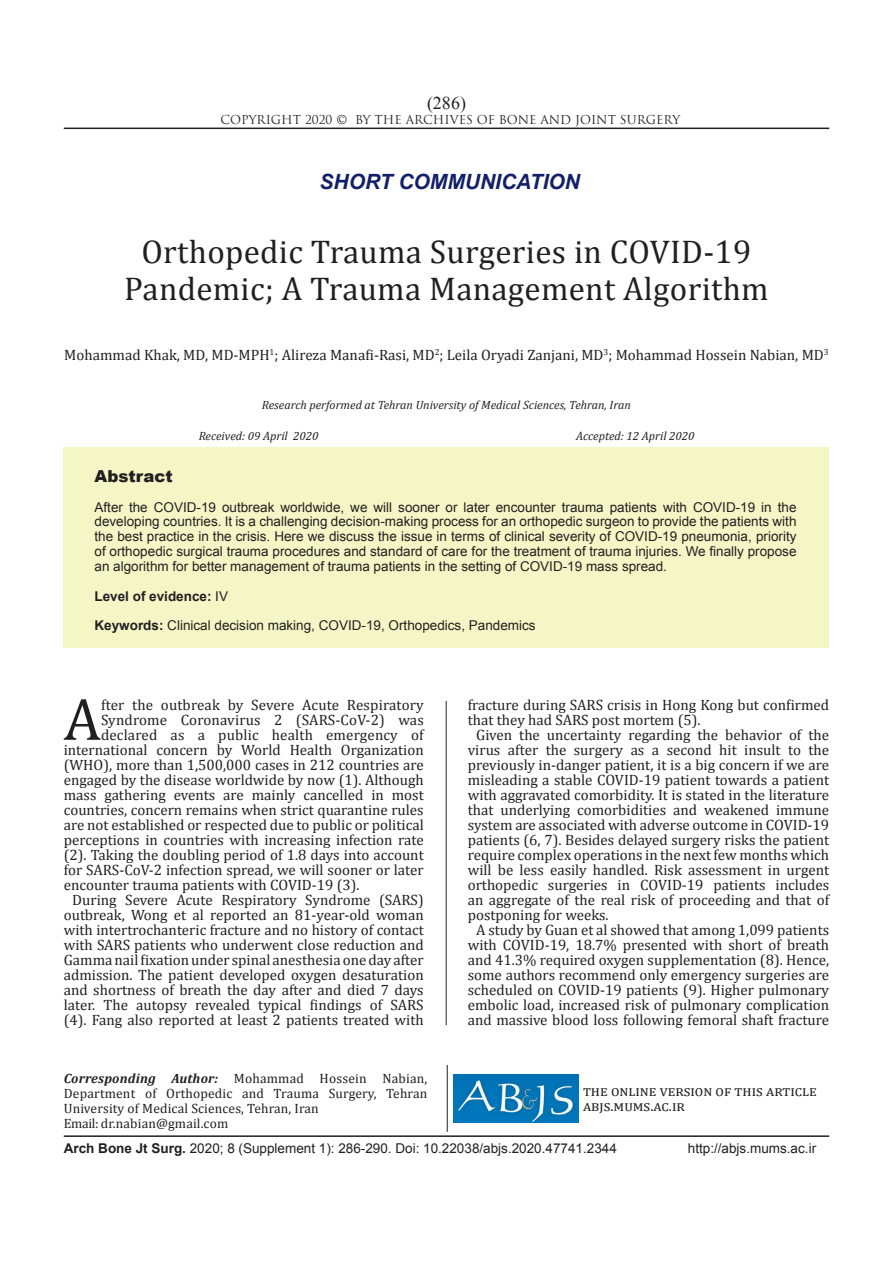
<style>
.page{position:relative;width:893px;height:1263px;background:#fff}
.page>*{position:absolute;margin:0;border:0;box-sizing:border-box;transform-origin:0 0}
.t1{font:60px "Cambria";color:#231f20}
.t2{font:33px/36.9px "Cambria";letter-spacing:.01em;color:#231f20;text-align:center}
.sartitr{font:italic 700 21px "Arial";color:#121f6a}
.t3{font:18px "Times New Roman";color:#231f20}
.CHEKIDEH{font:900 16.5px "Arial";color:#231f20}
.t4{font:15px/15px "Cambria";color:#231f20}
.CHEKIDEH-2{font:13.5px/14.9px "Arial";color:#231f20;text-align:justify}
.نویسنده_مسئول{font:13.5px/15px "Cambria";letter-spacing:.01em;color:#231f20;text-align:justify}
.CHEKIDEH-3{font:700 13.5px "Arial";color:#231f20}
.ریسرچ{font:italic 12px "Cambria";color:#231f20}
.t5{font:12px "Trajan Pro";color:#231f20}
.tarikh{font:italic 12px "Cambria";color:#231f20}
.s1{font-weight:400}
.s2{font-weight:700}
.s3{font-weight:700;font-style:italic}
</style>
<div class="page">
<hr style="left:64px;top:128px;width:765px;height:1px;background:#231f20">
<hr style="left:64px;top:1135px;width:765px;height:2px;background:#231f20">
<hr style="left:447px;top:1065px;width:1px;height:67px;background:#231f20">
<img style="left:454px;top:1075px;width:125px;height:47px">
<div style="left:64px;top:448px;width:765px;height:200px;background:#f5f6c6"></div>
<hr style="left:446px;top:701px;width:1px;height:324px;background:#231f20">
<p class="t3" style="left:427px;top:91px;width:40px">)286(</p>
<p class="t5" style="left:221px;top:112px;width:461px">COPYRIGHT 2020 © BY THE ARCHIVES OF BONE AND JOINT SURGERY</p>
<p class="sartitr" style="left:319px;top:167px;width:262px">SHORT COMMUNICATION</p>
<p class="t2" style="left:124px;top:233px;width:646px">Orthopedic Trauma Surgeries in COVID-19<br>Pandemic; A Trauma Management Algorithm</p>
<p class="t4" style="left:64px;top:348px;width:766px">Mohammad Khak, MD, MD-MPH<sup>1</sup>; Alireza Manafi-Rasi, MD<sup>2</sup>; Leila Oryadi Zanjani, MD<sup>3</sup>; Mohammad Hossein Nabian, MD<sup>3</sup></p>
<p class="ریسرچ" style="left:262px;top:397px;width:370px">Research performed at Tehran University of Medical Sciences, Tehran, Iran</p>
<p class="tarikh" style="left:199px;top:428px;width:121px">Received: 09 April 2020</p>
<p class="tarikh" style="left:576px;top:428px;width:120px">Accepted: 12 April 2020</p>
<p class="CHEKIDEH" style="left:94px;top:464px;width:80px">Abstract</p>
<p class="CHEKIDEH-2" style="left:94px;top:499px;width:703px">After the COVID-19 outbreak worldwide, we will sooner or later encounter trauma patients with COVID-19 in the developing countries. It is a challenging decision-making process for an orthopedic surgeon to provide the patients with the best practice in the crisis. Here we discuss the issue in terms of clinical severity of COVID-19 pneumonia, priority of orthopedic surgical trauma procedures and standard of care for the treatment of trauma injuries. We finally propose an algorithm for better management of trauma patients in the setting of COVID-19 mass spread.</p>
<p class="CHEKIDEH-3" style="left:94px;top:587px;width:135px">Level of evidence: <span class="s1">IV</span></p>
<p class="CHEKIDEH-2" style="left:94px;top:618px;width:443px"><span class="s2">Keywords:</span> Clinical decision making, COVID-19, Orthopedics, Pandemics</p>
<p class="t1" style="left:64px;top:684px;width:39px">A</p>
<p class="t4" style="left:101px;top:697px;width:324px">fter the outbreak by Severe Acute Respiratory</p>
<p class="t4" style="left:101px;top:712px;width:324px">Syndrome Coronavirus 2 (SARS-CoV-2) was</p>
<p class="t4" style="left:101px;top:727px;width:324px">declared as a public health emergency of</p>
<p class="t4" style="left:64px;top:742px;width:361px">international concern by World Health Organization</p>
<p class="t4" style="left:64px;top:757px;width:361px">(WHO), more than 1,500,000 cases in 212 countries are</p>
<p class="t4" style="left:64px;top:772px;width:361px">engaged by the disease worldwide by now (1). Although</p>
<p class="t4" style="left:64px;top:787px;width:361px">mass gathering events are mainly cancelled in most</p>
<p class="t4" style="left:64px;top:802px;width:361px">countries, concern remains when strict quarantine rules</p>
<p class="t4" style="left:64px;top:817px;width:361px">are not established or respected due to public or political</p>
<p class="t4" style="left:64px;top:832px;width:361px">perceptions in countries with increasing infection rate</p>
<p class="t4" style="left:64px;top:847px;width:361px">(2). Taking the doubling period of 1.8 days into account</p>
<p class="t4" style="left:64px;top:862px;width:361px">for SARS-CoV-2 infection spread, we will sooner or later</p>
<p class="t4" style="left:64px;top:877px;width:297px">encounter trauma patients with COVID-19 (3).</p>
<p class="t4" style="left:64px;top:892px;width:361px;text-align:center">During Severe Acute Respiratory Syndrome (SARS) outbreak, Wong et al reported an 81-year-old woman with intertrochanteric fracture and no history of contact with SARS patients who underwent close reduction and Gamma nail fixation under spinal anesthesia one day after admission. The patient developed oxygen desaturation and shortness of breath the day after and died 7 days later. The autopsy revealed typical findings of SARS (4). Fang also reported at least 2 patients treated with</p>
<p class="نویسنده_مسئول" style="left:64px;top:1071px;width:365px"><span class="s3">Corresponding Author:</span> Mohammad Hossein Nabian, Department of Orthopedic and Trauma Surgery, Tehran University of Medical Sciences, Tehran, Iran</p>
<p class="نویسنده_مسئول" style="left:64px;top:1116px;width:166px">Email: dr.nabian@gmail.com</p>
<p class="t4" style="left:468px;top:697px;width:363px">fracture during SARS crisis in Hong Kong but confirmed that they had SARS post mortem (5).</p>
<p class="t4" style="left:468px;top:727px;width:363px;text-align:justify;text-indent:9px">Given the uncertainty regarding the behavior of the virus after the surgery as a second hit insult to the previously in-danger patient, it is a big concern if we are misleading a stable COVID-19 patient towards a patient with aggravated comorbidity. It is stated in the literature that underlying comorbidities and weakened immune system are associated with adverse outcome in COVID-19 patients (6, 7). Besides delayed surgery risks the patient require complex operations in the next few months which will be less easily handled. Risk assessment in urgent orthopedic surgeries in COVID-19 patients includes an aggregate of the real risk of proceeding and that of postponing for weeks.</p>
<p class="t4" style="left:468px;top:922px;width:363px;text-align:center">A study by Guan et al showed that among 1,099 patients with COVID-19, 18.7% presented with short of breath and 41.3% required oxygen supplementation (8). Hence, some authors recommend only emergency surgeries are scheduled on COVID-19 patients (9). Higher pulmonary embolic load, increased risk of pulmonary complication and massive blood loss following femoral shaft fracture</p>
<p class="t4" style="left:583px;top:1083px;width:235px">the online version of this article abjs.mums.ac.ir</p>
<p class="CHEKIDEH-2" style="left:64px;top:1141px;width:555px"><span class="s2">Arch Bone Jt Surg.</span> 2020; 8 (Supplement 1): 286-290. Doi: 10.22038/abjs.2020.47741.2344</p>
<p class="CHEKIDEH-2" style="left:688px;top:1141px;width:130px">http://abjs.mums.ac.ir</p>
</div>
